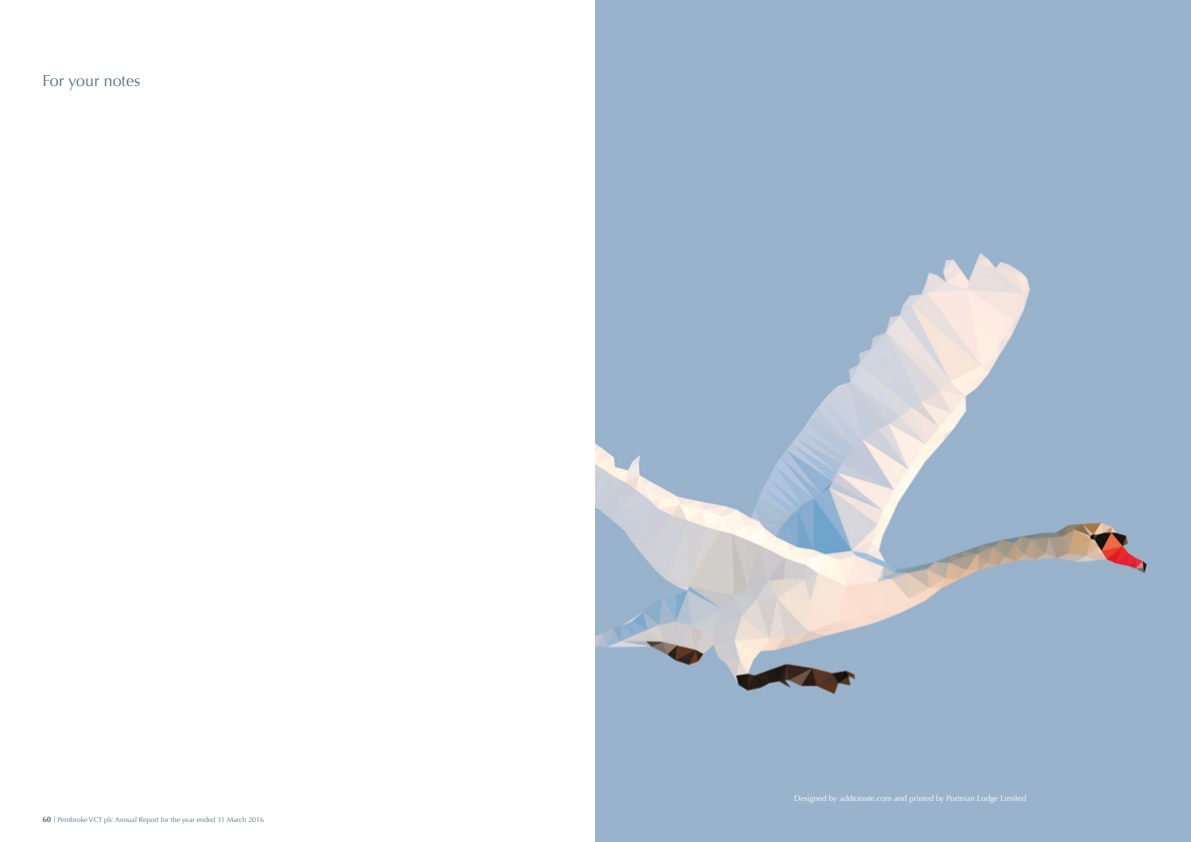
<style>
.page{position:relative;width:1191px;height:842px;background:#fff}
.page>*{position:absolute;margin:0;border:0;box-sizing:border-box;transform-origin:0 0}
.t1{font:16px "Optima";color:#567483}
.t2{font:8px "Optima";color:#fff}
.t3{font:7px "Optima";color:#567483}
.s1{font-weight:700;font-size:8px}
</style>
<div class="page">
<img style="left:595px;top:0;width:596px;height:842px">
<h1 class="t1" style="left:43px;top:71px;width:99px">For your notes</h1>
<p class="t3" style="left:43px;top:815px;width:223px"><span class="s1">60</span> | Pembroke VCT plc Annual Report for the year ended 31 March 2016</p>
<p class="t2" style="left:794px;top:794px;width:233px">Designed by addtotaste.com and printed by Portman Lodge Limited</p>
</div>
